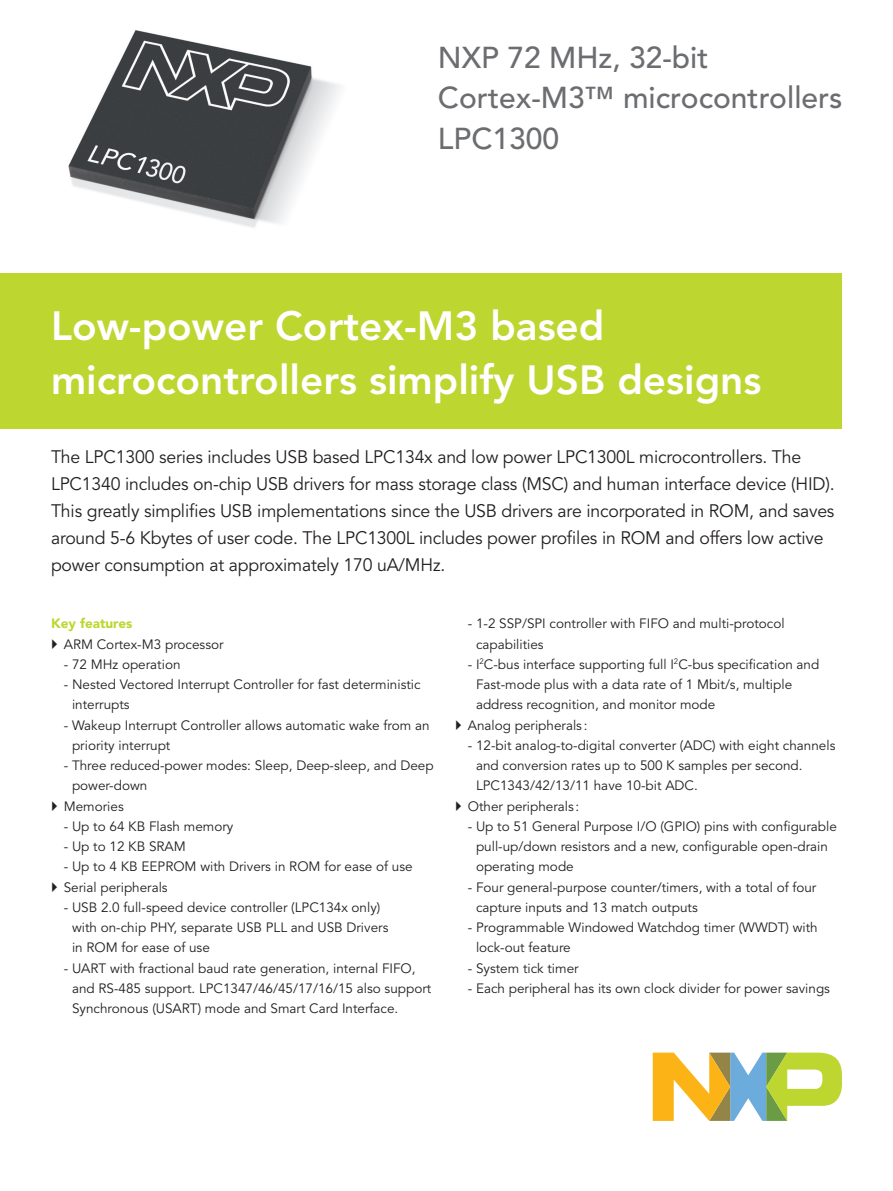
<style>
.page{position:relative;width:893px;height:1191px;background:#fff}
.page>*{position:absolute;margin:0;border:0;box-sizing:border-box;transform-origin:0 0}
.t1{font:800 40.5px/54px "Avenir LT Std";color:#fff}
.t2{font:500 30px/40.5px "Avenir LT Std";color:#6c6d70}
.t3{font:18px/27px "Avenir LT Std";letter-spacing:-.01em;color:#231f20}
.t4{font:13.5px/20.2px "Avenir LT Std";color:#231f20}
.t5{font:900 13.5px "Avenir LT Std";color:#bed630}
</style>
<div class="page">
<svg style="left:653px;top:1052px;width:189px;height:69px"></svg>
<img style="left:68px;top:30px;width:272px;height:198px">
<div style="left:0;top:273px;width:842px;height:156px;background:#bed630"></div>
<h2 class="t2" style="left:438px;top:38px;width:406px">NXP 72 MHz, 32-bit<br>Cortex-M3™ microcontrollers<br>LPC1300</h2>
<h1 class="t1" style="left:51px;top:298px;width:712px">Low-power Cortex-M3 based microcontrollers simplify USB designs</h1>
<p class="t3" style="left:51px;top:444px;width:785px">The LPC1300 series includes USB based LPC134x and low power LPC1300L microcontrollers. The LPC1340 includes on-chip USB drivers for mass storage class (MSC) and human interface device (HID).<br>This greatly simplifies USB implementations since the USB drivers are incorporated in ROM, and saves around 5-6 Kbytes of user code. The LPC1300L includes power profiles in ROM and offers low active power consumption at approximately 170 uA/MHz.</p>
<p class="t5" style="left:51px;top:615px;width:83px">Key features</p>
<p class="t4" style="left:64px;top:634px;width:161px">ARM Cortex-M3 processor</p>
<p class="t4" style="left:64px;top:654px;width:118px">- 72 MHz operation</p>
<p class="t4" style="left:72px;top:674px;width:350px;text-indent:-8px">- Nested Vectored Interrupt Controller for fast deterministic interrupts</p>
<p class="t4" style="left:72px;top:715px;width:359px;text-indent:-8px">- Wakeup Interrupt Controller allows automatic wake from an priority interrupt</p>
<p class="t4" style="left:64px;top:755px;width:371px">- Three reduced-power modes: Sleep, Deep-sleep, and Deep</p>
<p class="t4" style="left:72px;top:776px;width:77px">power-down</p>
<p class="t4" style="left:64px;top:796px;width:62px">Memories</p>
<p class="t4" style="left:64px;top:816px;width:171px">- Up to 64 KB Flash memory</p>
<p class="t4" style="left:64px;top:836px;width:124px">- Up to 12 KB SRAM</p>
<p class="t4" style="left:64px;top:857px;width:350px">- Up to 4 KB EEPROM with Drivers in ROM for ease of use<br>Serial peripherals</p>
<p class="t4" style="left:72px;top:897px;width:318px;text-indent:-8px">- USB 2.0 full-speed device controller (LPC134x only) with on-chip PHY, separate USB PLL and USB Drivers in ROM for ease of use</p>
<p class="t4" style="left:72px;top:958px;width:361px;text-indent:-8px">- UART with fractional baud rate generation, internal FIFO, and RS-485 support. LPC1347/46/45/17/16/15 also support<br>Synchronous (USART) mode and Smart Card Interface.</p>
<p class="t4" style="left:476px;top:614px;width:310px;text-indent:-8px">- 1-2 SSP/SPI controller with FIFO and multi-protocol capabilities</p>
<p class="t4" style="left:468px;top:654px;width:353px">- I<sup>2</sup>C-bus interface supporting full I<sup>2</sup>C-bus specification and</p>
<p class="t4" style="left:476px;top:674px;width:318px">Fast-mode plus with a data rate of 1 Mbit/s, multiple</p>
<p class="t4" style="left:476px;top:695px;width:241px">address recognition, and monitor mode</p>
<p class="t4" style="left:468px;top:715px;width:121px">Analog peripherals :</p>
<p class="t4" style="left:468px;top:735px;width:369px">- 12-bit analog-to-digital converter (ADC) with eight channels</p>
<p class="t4" style="left:476px;top:755px;width:328px">and conversion rates up to 500 K samples per second.</p>
<p class="t4" style="left:476px;top:776px;width:223px">LPC1343/42/13/11 have 10-bit ADC.</p>
<p class="t4" style="left:468px;top:796px;width:113px">Other peripherals :</p>
<p class="t4" style="left:476px;top:816px;width:362px;text-indent:-8px">- Up to 51 General Purpose I/O (GPIO) pins with configurable pull-up/down resistors and a new, configurable open-drain operating mode</p>
<p class="t4" style="left:476px;top:877px;width:342px;text-indent:-8px">- Four general-purpose counter/timers, with a total of four capture inputs and 13 match outputs</p>
<p class="t4" style="left:476px;top:917px;width:343px;text-indent:-8px">- Programmable Windowed Watchdog timer (WWDT) with lock-out feature</p>
<p class="t4" style="left:468px;top:958px;width:112px">- System tick timer</p>
<p class="t4" style="left:468px;top:978px;width:364px">- Each peripheral has its own clock divider for power savings</p>
</div>
